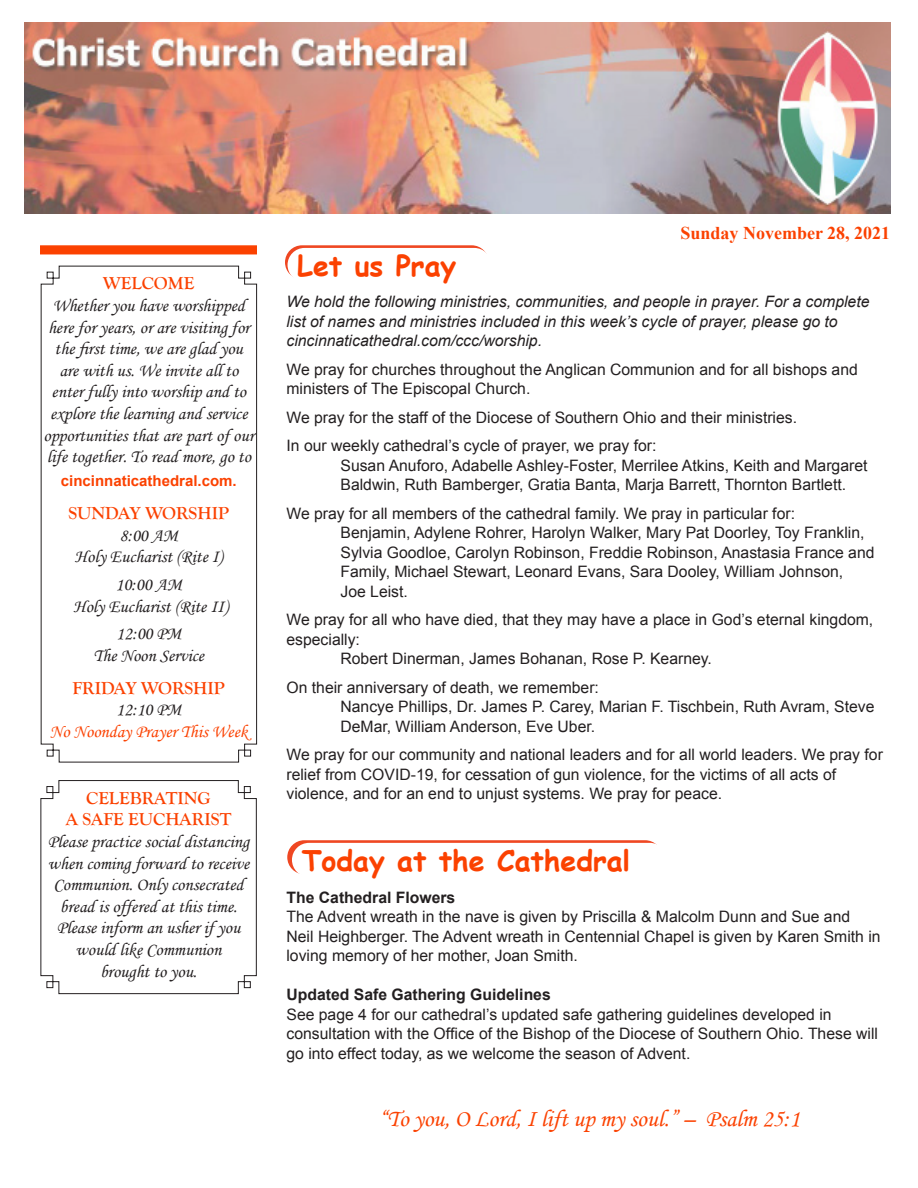
<style>
.page{position:relative;width:918px;height:1188px;background:#fff}
.page>*{position:absolute;margin:0;border:0;box-sizing:border-box;transform-origin:0 0}
.t1{font:700 28.5px "Comic Sans MS";color:#fb4100}
.t2{font:24px "Monotype Corsiva";color:#fb4100}
.t3{font:18px/21.6px "Monotype Corsiva";color:#231f20;text-align:center}
.t4{font:700 18px "Goudy Old Style T";color:#fb4100}
.t5{font:18px "Monotype Corsiva";color:#fb4100}
.t6{font:700 18px "Times New Roman";color:#fb4100}
.t7{font:15.75px/19.5px "Arial";color:#231f20}
.t8{font:italic 15.75px "Arial";color:#231f20}
.t9{font:700 15.75px "Arial";color:#231f20}
.t10{font:700 15px "Arial";color:#fb4100}
</style>
<div class="page">
<div style="left:40px;top:245px;width:217px;height:9px;background:#fb4100;border:2px solid #fb4100"></div>
<svg style="left:40px;top:265px;width:217px;height:498px"></svg>
<svg style="left:40px;top:780px;width:217px;height:214px"></svg>
<img style="left:25px;top:23px;width:866px;height:190px">
<svg style="left:285px;top:245px;width:204px;height:34px"></svg>
<div style="left:288px;top:248px;width:203px;height:34px;background:#fff;border-radius:17px"></div>
<svg style="left:287px;top:840px;width:375px;height:34px"></svg>
<div style="left:292px;top:843px;width:375px;height:34px;background:#fff;border-radius:17px"></div>
<p class="t4" style="left:103px;top:273px;width:93px">WELCOME</p>
<p class="t3" style="left:44px;top:295px;width:212px">Whether you have worshipped here for years, or are visiting for the first time, we are glad you are with us. We invite all to enter fully into worship and to explore the learning and service opportunities that are part of our life together. To read more, go to</p>
<p class="t10" style="left:61px;top:470px;width:177px">cincinnaticathedral.com.</p>
<p class="t4" style="left:68px;top:503px;width:162px">SUNDAY WORSHIP</p>
<p class="t3" style="left:119px;top:525px;width:60px">8:00 AM</p>
<p class="t3" style="left:75px;top:546px;width:149px">Holy Eucharist (Rite I)</p>
<p class="t3" style="left:115px;top:574px;width:68px">10:00 AM</p>
<p class="t3" style="left:74px;top:595px;width:156px">Holy Eucharist (Rite II)</p>
<p class="t3" style="left:116px;top:623px;width:67px">12:00 PM</p>
<p class="t3" style="left:94px;top:645px;width:112px">The Noon Service</p>
<p class="t4" style="left:73px;top:678px;width:154px">FRIDAY WORSHIP</p>
<p class="t3" style="left:116px;top:699px;width:67px">12:10 PM</p>
<p class="t5" style="left:50px;top:721px;width:200px">No Noonday Prayer This Week</p>
<p class="t4" style="left:86px;top:788px;width:126px">CELEBRATING</p>
<p class="t4" style="left:66px;top:809px;width:167px">A SAFE EUCHARIST</p>
<p class="t3" style="left:48px;top:831px;width:203px">Please practice social distancing when coming forward to receive<br>Communion. Only consecrated bread is offered at this time.<br>Please inform an usher if you would like Communion</p>
<p class="t3" style="left:100px;top:960px;width:98px">brought to you.</p>
<p class="t1" style="left:297px;top:245px;width:160px">Let us Pray</p>
<p class="t6" style="left:681px;top:220px;width:211px">Sunday November 28, 2021</p>
<p class="t8" style="left:286px;top:292px;width:585px">We hold the following ministries, communities, and people in prayer. For a complete</p>
<p class="t8" style="left:286px;top:311px;width:553px">list of names and ministries included in this week’s cycle of prayer, please go to</p>
<p class="t8" style="left:286px;top:331px;width:257px">cincinnaticathedral.com/ccc/worship.</p>
<p class="t7" style="left:286px;top:360px;width:573px">We pray for churches throughout the Anglican Communion and for all bishops and</p>
<p class="t7" style="left:286px;top:379px;width:245px">ministers of The Episcopal Church.</p>
<p class="t7" style="left:286px;top:408px;width:512px">We pray for the staff of the Diocese of Southern Ohio and their ministries.</p>
<p class="t7" style="left:286px;top:436px;width:372px">In our weekly cathedral’s cycle of prayer, we pray for:</p>
<p class="t7" style="left:341px;top:456px;width:529px">Susan Anuforo, Adabelle Ashley-Foster, Merrilee Atkins, Keith and Margaret</p>
<p class="t7" style="left:341px;top:475px;width:507px">Baldwin, Ruth Bamberger, Gratia Banta, Marja Barrett, Thornton Bartlett.</p>
<p class="t7" style="left:286px;top:504px;width:510px">We pray for all members of the cathedral family. We pray in particular for:</p>
<p class="t7" style="left:341px;top:523px;width:526px">Benjamin, Adylene Rohrer, Harolyn Walker, Mary Pat Doorley, Toy Franklin,</p>
<p class="t7" style="left:341px;top:543px;width:536px">Sylvia Goodloe, Carolyn Robinson, Freddie Robinson, Anastasia France and</p>
<p class="t7" style="left:341px;top:562px;width:504px">Family, Michael Stewart, Leonard Evans, Sara Dooley, William Johnson,</p>
<p class="t7" style="left:341px;top:582px;width:69px">Joe Leist.</p>
<p class="t7" style="left:286px;top:610px;width:588px">We pray for all who have died, that they may have a place in God’s eternal kingdom, especially:</p>
<p class="t7" style="left:341px;top:649px;width:373px">Robert Dinerman, James Bohanan, Rose P. Kearney.</p>
<p class="t7" style="left:286px;top:678px;width:314px">On their anniversary of death, we remember:</p>
<p class="t7" style="left:341px;top:697px;width:535px">Nancye Phillips, Dr. James P. Carey, Marian F. Tischbein, Ruth Avram, Steve</p>
<p class="t7" style="left:341px;top:717px;width:256px">DeMar, William Anderson, Eve Uber.</p>
<p class="t7" style="left:286px;top:745px;width:598px">We pray for our community and national leaders and for all world leaders. We pray for relief from COVID-19, for cessation of gun violence, for the victims of all acts of</p>
<p class="t7" style="left:286px;top:784px;width:437px">violence, and for an end to unjust systems. We pray for peace.</p>
<p class="t1" style="left:302px;top:840px;width:330px">Today at the Cathedral</p>
<p class="t9" style="left:286px;top:887px;width:170px">The Cathedral Flowers</p>
<p class="t7" style="left:286px;top:907px;width:596px">The Advent wreath in the nave is given by Priscilla &amp; Malcolm Dunn and Sue and<br>Neil Heighberger. The Advent wreath in Centennial Chapel is given by Karen Smith in loving memory of her mother, Joan Smith.</p>
<p class="t9" style="left:286px;top:984px;width:266px">Updated Safe Gathering Guidelines</p>
<p class="t7" style="left:286px;top:1005px;width:593px">See page 4 for our cathedral’s updated safe gathering guidelines developed in consultation with the Office of the Bishop of the Diocese of Southern Ohio. These will go into effect today, as we welcome the season of Advent.</p>
<p class="t2" style="left:379px;top:1104px;width:422px">“To you, O Lord, I lift up my soul.” – Psalm 25:1</p>
</div>
